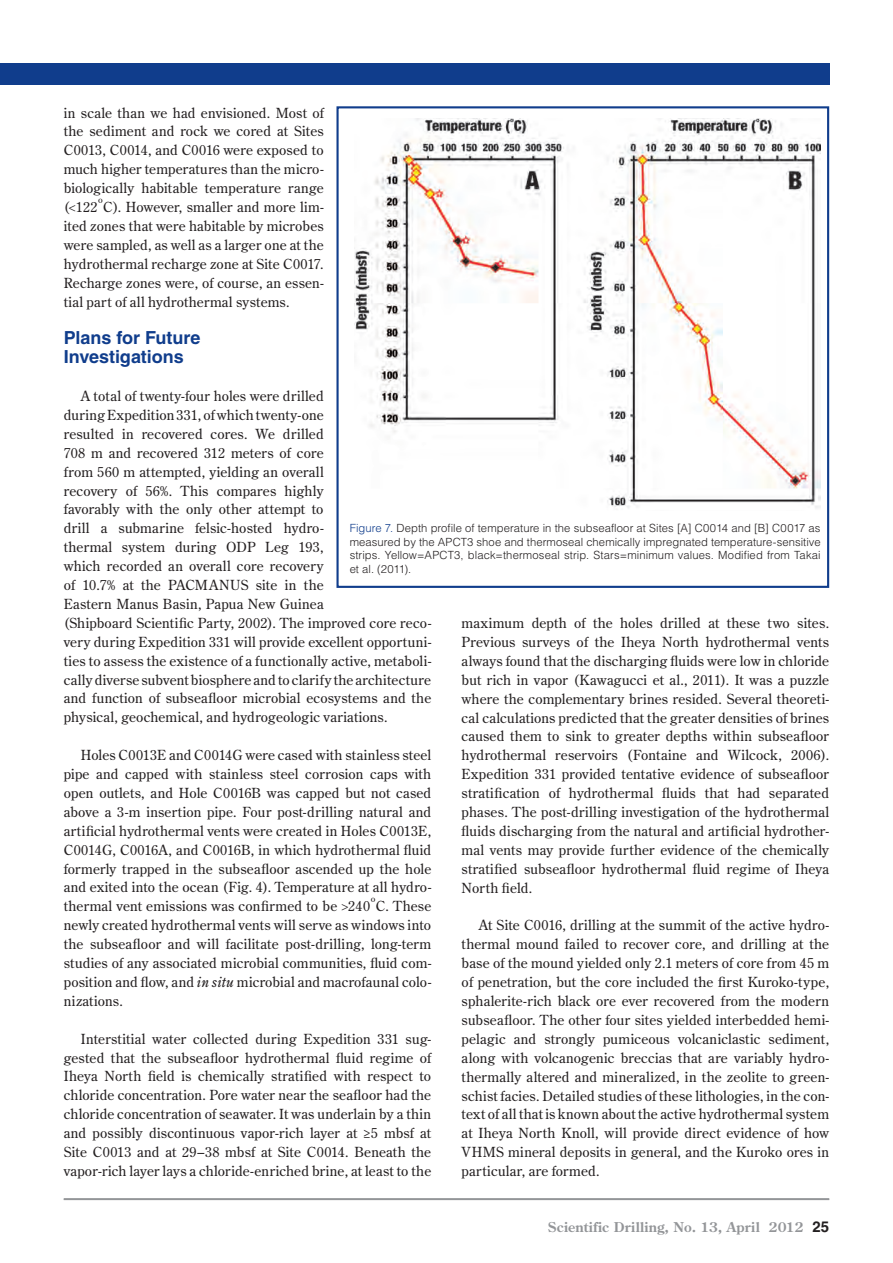
<style>
.page{position:relative;width:893px;height:1263px;background:#fff}
.page>*{position:absolute;margin:0;border:0;box-sizing:border-box;transform-origin:0 0}
.t1{font:700 18px/18.9px "Helvetica LT Std";letter-spacing:-.005em;color:#103d8c}
.t2{font:13.8px/18.9px "Century Old Style Std";letter-spacing:.015em;color:#231f20;text-align:justify}
.t3{font:700 13.5px "Century Old Style Std";letter-spacing:.02em;color:#939598}
.t4{font:300 11.25px/13.5px "Helvetica LT Std";letter-spacing:.01em;color:#231f20;text-align:justify}
.s1{font-style:italic}
.s2{color:#103d8c}
.s3{font-family:"Helvetica LT Std";font-size:15px;color:#231f20}
</style>
<div class="page">
<div style="left:0;top:64px;width:829px;height:21px;background:#103d8c"></div>
<hr style="left:64px;top:1198px;width:765px;height:2px;background:#939598">
<div style="left:336px;top:106px;width:493px;height:482px;border:2px solid #103d8c"></div>
<img style="left:354px;top:119px;width:467px;height:389px">
<p class="t2" style="left:64px;top:103px;width:261px">in scale than we had envisioned. Most of the sediment and rock we cored at Sites C0013, C0014, and C0016 were exposed to much higher temperatures than the micro&shy;biologically habitable temperature range (&lt;122ºC). However, smaller and more lim&shy;ited zones that were habitable by microbes were sampled, as well as a larger one at the hydrothermal recharge zone at Site C0017.<br>Recharge zones were, of course, an essen&shy;tial part of all hydrothermal systems.</p>
<h1 class="t1" style="left:64px;top:328px;width:138px">Plans for Future<br>Investigations</h1>
<p class="t2" style="left:64px;top:386px;width:369px;text-align:left;text-indent:17px">A total of twenty-four holes were drilled<br>during Expedition 331, of which twenty-one<br>resulted in recovered cores. We drilled<br>708 m and recovered 312 meters of core<br>from 560 m attempted, yielding an overall<br>recovery of 56%. This compares highly<br>favorably with the only other attempt to<br>drill a submarine felsic-hosted hydro-<br>thermal system during ODP Leg 193,<br>which recorded an overall core recovery<br>of 10.7% at the PACMANUS site in the<br>Eastern Manus Basin, Papua New Guinea<br>(Shipboard Scientific Party, 2002). The improved core reco&shy;very during Expedition 331 will provide excellent opportuni&shy;ties to assess the existence of a functionally active, metaboli&shy;cally diverse subvent biosphere and to clarify the architecture and function of subseafloor microbial ecosystems and the physical, geochemical, and hydrogeologic variations.</p>
<p class="t2" style="left:64px;top:745px;width:369px;text-indent:17px">Holes C0013E and C0014G were cased with stainless steel pipe and capped with stainless steel corrosion caps with open outlets, and Hole C0016B was capped but not cased above a 3-m insertion pipe. Four post-drilling natural and artificial hydrothermal vents were created in Holes C0013E, C0014G, C0016A, and C0016B, in which hydrothermal fluid formerly trapped in the subseafloor ascended up the hole and exited into the ocean (Fig. 4). Temperature at all hydro&shy;thermal vent emissions was confirmed to be &gt;240ºC. These newly created hydrothermal vents will serve as windows into the subseafloor and will facilitate post-drilling, long-term studies of any associated microbial communities, fluid com&shy;position and flow, and <span class="s1">in situ</span> microbial and macrofaunal colo&shy;nizations.</p>
<p class="t2" style="left:64px;top:1029px;width:369px;text-indent:17px">Interstitial water collected during Expedition 331 sug&shy;gested that the subseafloor hydrothermal fluid regime of Iheya North field is chemically stratified with respect to chloride concentration. Pore water near the seafloor had the chloride concentration of seawater. It was underlain by a thin and possibly discontinuous vapor-rich layer at ≥5 mbsf at Site C0013 and at 29–38 mbsf at Site C0014. Beneath the vapor-rich layer lays a chloride-enriched brine, at least to the</p>
<p class="t4" style="left:350px;top:521px;width:472px"><span class="s2">Figure 7.</span> Depth profile of temperature in the subseafloor at Sites [A] C0014 and [B] C0017 as measured by the APCT3 shoe and thermoseal chemically impregnated temperature-sensitive strips. Yellow=APCT3, black=thermoseal strip. Stars=minimum values. Modified from Takai et al. (2011).</p>
<p class="t2" style="left:462px;top:613px;width:369px">maximum depth of the holes drilled at these two sites.<br>Previous surveys of the Iheya North hydrothermal vents always found that the discharging fluids were low in chloride but rich in vapor (Kawagucci et al., 2011). It was a puzzle where the complementary brines resided. Several theoreti&shy;cal calculations predicted that the greater densities of brines caused them to sink to greater depths within subseafloor hydrothermal reservoirs (Fontaine and Wilcock, 2006).<br>Expedition 331 provided tentative evidence of subseafloor stratification of hydrothermal fluids that had separated phases. The post-drilling investigation of the hydrothermal fluids discharging from the natural and artificial hydrother&shy;mal vents may provide further evidence of the chemically stratified subseafloor hydrothermal fluid regime of Iheya North field.</p>
<p class="t2" style="left:462px;top:916px;width:369px;text-indent:17px">At Site C0016, drilling at the summit of the active hydro&shy;thermal mound failed to recover core, and drilling at the base of the mound yielded only 2.1 meters of core from 45 m of penetration, but the core included the first Kuroko-type, sphalerite-rich black ore ever recovered from the modern subseafloor. The other four sites yielded interbedded hemi&shy;pelagic and strongly pumiceous volcaniclastic sediment, along with volcanogenic breccias that are variably hydro&shy;thermally altered and mineralized, in the zeolite to green&shy;schist facies. Detailed studies of these lithologies, in the con&shy;text of all that is known about the active hydrothermal system at Iheya North Knoll, will provide direct evidence of how VHMS mineral deposits in general, and the Kuroko ores in particular, are formed.</p>
<p class="t3" style="left:548px;top:1218px;width:282px">Scientific Drilling, No. 13, April 2012 <span class="s3">25</span></p>
</div>
